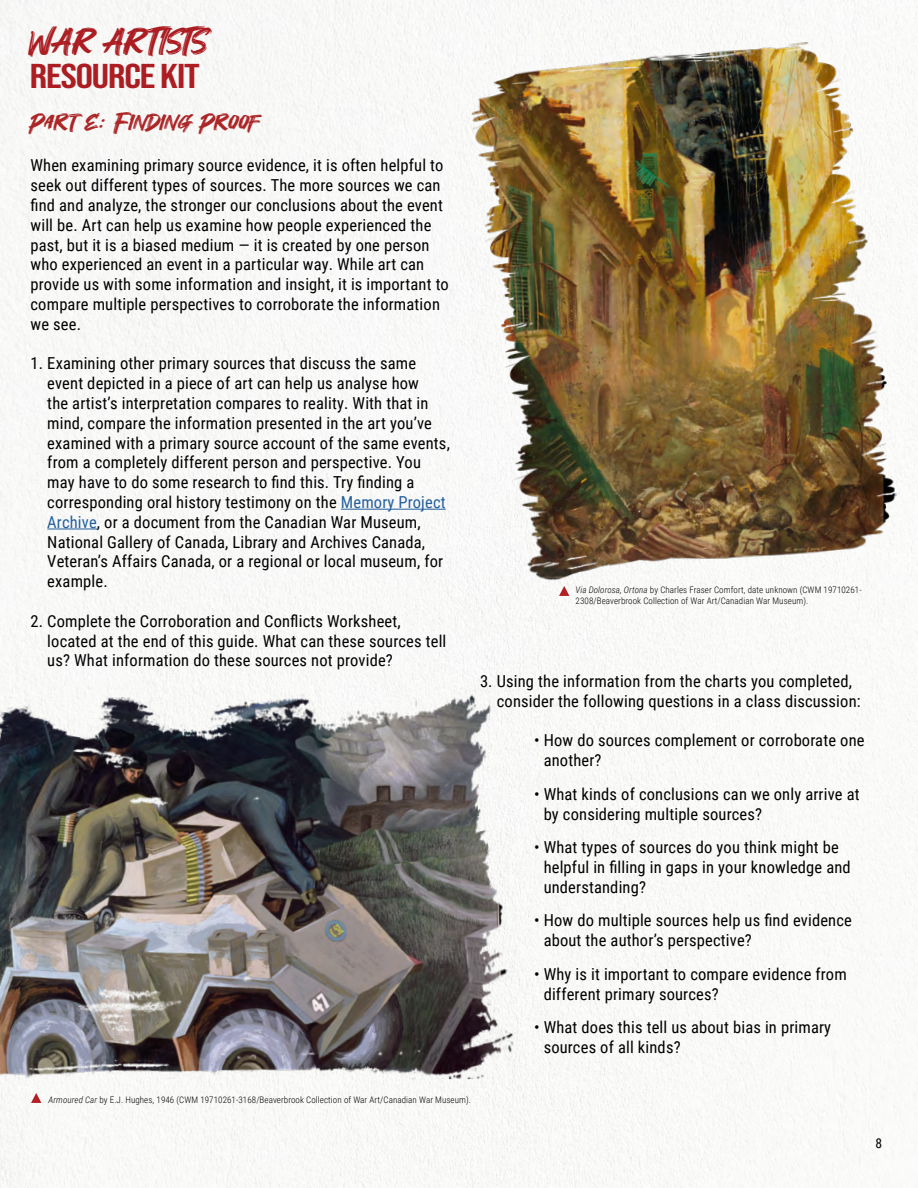
<style>
.page{position:relative;width:918px;height:1188px;background:#fff}
.page>*{position:absolute;margin:0;border:0;box-sizing:border-box;transform-origin:0 0}
.t1{font:34.5px "Bebas Neue";letter-spacing:-.025em;color:#b21f24;scale:1.25 1}
.t2{font:31.5px "Maxlock";color:#b21f24}
.t3{font:24px "Maxlock";color:#ac2527}
.t4{font:16.5px/19.8px "Roboto Condensed";letter-spacing:.01em;color:#000}
.t5{font:13.5px "Roboto Condensed";color:#000}
.t6{font:300 9px/10.8px "Roboto Condensed";letter-spacing:.01em;color:#000}
.s1{color:#215e9e}
.s2{font-style:italic}
</style>
<div class="page">
<img style="left:0;top:0;width:918px;height:1188px">
<svg style="left:31px;top:1093px;width:10px;height:10px"></svg>
<svg style="left:559px;top:586px;width:10px;height:10px"></svg>
<img style="left:0;top:687px;width:518px;height:392px">
<img style="left:471px;top:18px;width:432px;height:567px">
<hr style="left:341px;top:509px;width:105px;height:1px;background:#215e9e">
<hr style="left:47px;top:529px;width:50px;height:1px;background:#215e9e">
<h2 class="t2" style="left:30px;top:25px;width:181px">WAR AR TISTS</h2>
<h1 class="t1" style="left:30px;top:57px;width:138px">RESOURCE KIT</h1>
<h3 class="t3" style="left:31px;top:111px;width:232px">Part e: Finding Proof</h3>
<p class="t4" style="left:31px;top:155px;width:420px">When examining primary source evidence, it is often helpful to seek out different types of sources. The more sources we can find and analyze, the stronger our conclusions about the event will be. Art can help us examine how people experienced the past, but it is a biased medium — it is created by one person who experienced an event in a particular way. While art can provide us with some information and insight, it is important to compare multiple perspectives to corroborate the information we see.</p>
<p class="t4" style="left:47px;top:353px;width:404px;text-indent:-17px">1. Examining other primary sources that discuss the same event depicted in a piece of art can help us analyse how<br>the artist’s interpretation compares to reality. With that in mind, compare the information presented in the art you’ve examined with a primary source account of the same events, from a completely different person and perspective. You may have to do some research to find this. Try finding a corresponding oral history testimony on the <span class="s1">Memory Project Archive</span>, or a document from the Canadian War Museum, National Gallery of Canada, Library and Archives Canada, Veteran’s Affairs Canada, or a regional or local museum, for example.</p>
<p class="t4" style="left:47px;top:610px;width:401px;text-indent:-17px">2. Complete the Corroboration and Conflicts Worksheet, located at the end of this guide. What can these sources tell us? What information do these sources not provide?</p>
<p class="t6" style="left:576px;top:584px;width:288px"><span class="s2">Via Dolorosa, Ortona</span> by Charles Fraser Comfort, date unknown (CWM 19710261-<br>2308/Beaverbrook Collection of War Art/Canadian War Museum).</p>
<p class="t4" style="left:497px;top:671px;width:365px;text-indent:-17px">3. Using the information from the charts you completed, consider the following questions in a class discussion:</p>
<p class="t4" style="left:544px;top:730px;width:322px;text-indent:-10px">• How do sources complement or corroborate one another?</p>
<p class="t4" style="left:544px;top:783px;width:318px;text-indent:-10px">• What kinds of conclusions can we only arrive at by considering multiple sources?</p>
<p class="t4" style="left:544px;top:837px;width:309px;text-indent:-10px">• What types of sources do you think might be helpful in filling in gaps in your knowledge and understanding?</p>
<p class="t4" style="left:544px;top:910px;width:310px;text-indent:-10px">• How do multiple sources help us find evidence about the author’s perspective?</p>
<p class="t4" style="left:544px;top:963px;width:305px;text-indent:-10px">• Why is it important to compare evidence from different primary sources?</p>
<p class="t4" style="left:544px;top:1017px;width:289px;text-indent:-10px">• What does this tell us about bias in primary sources of all kinds?</p>
<p class="t6" style="left:49px;top:1094px;width:424px"><span class="s2">Armoured Car</span> by E.J. Hughes, 1946 (CWM 19710261-3168/Beaverbrook Collection of War Art/Canadian War Museum).</p>
<p class="t5" style="left:875px;top:1134px;width:8px">8</p>
</div>
